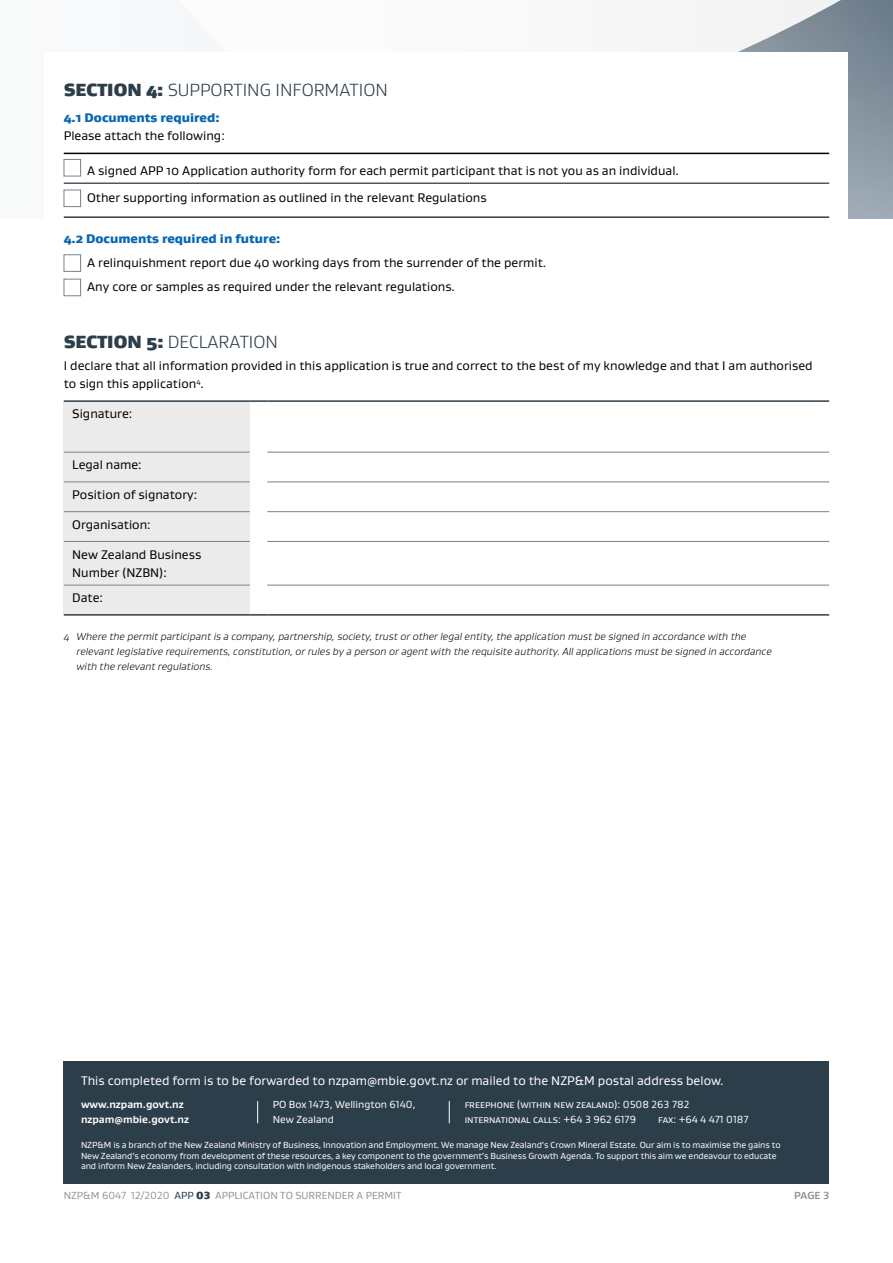
<style>
.page{position:relative;width:893px;height:1263px;background:#fff}
.page>*{position:absolute;margin:0;border:0;box-sizing:border-box;transform-origin:0 0}
.t1{font:300 18px "Gustan";color:#2d3e4b}
.t2{font:12.75px/18px "Gustan";color:#000}
.t3{font:12.75px "Gustan";color:#fff}
.t4{font:900 12.75px "Gustan";color:#0867b2}
.t5{font:italic 300 10.5px/15px "Gustan";color:#000}
.t6{font:10.5px/15px "Gustan";color:#fff}
.t7{font:10.5px "Gustan";color:#939598}
.t8{font:700 10.5px/15px "Gustan";color:#fff}
.t9{font:700 10.5px "Gustan";color:#939598}
.t10{font:9px/10.5px "Gustan";letter-spacing:-.01em;color:#fff}
.s1{font-weight:900}
.s2{color:#2d3e4b}
.s3{font-weight:900;color:#2d3e4b}
</style>
<div class="page">
<svg style="left:783px;top:0;width:110px;height:218px;background:#8b98a4"></svg>
<svg style="left:738px;top:0;width:45px;height:52px;fill:#f4f4f5"></svg>
<div style="left:64px;top:1061px;width:765px;height:123px;background:#2d3e4b"></div>
<svg style="left:257px;top:1101px;width:1px;height:22px"></svg>
<svg style="left:449px;top:1101px;width:1px;height:22px"></svg>
<div style="left:45px;top:53px;width:803px;height:513px;background:#fff"></div>
<hr style="left:267px;top:585px;width:562px;height:1px;background:#738391">
<hr style="left:267px;top:541px;width:562px;height:1px;background:#738391">
<hr style="left:267px;top:452px;width:562px;height:1px;background:#738391">
<hr style="left:267px;top:511px;width:562px;height:1px;background:#738391">
<hr style="left:267px;top:482px;width:562px;height:1px;background:#738391">
<hr style="left:64px;top:153px;width:765px;height:1px;background:#000">
<hr style="left:64px;top:216px;width:765px;height:2px;background:#2d3e4b">
<hr style="left:64px;top:183px;width:765px;height:1px;background:#000">
<div style="left:64px;top:159px;width:17px;height:17px;border:1px solid #738391"></div>
<div style="left:64px;top:190px;width:17px;height:17px;border:1px solid #738391"></div>
<div style="left:64px;top:255px;width:17px;height:17px;border:1px solid #738391"></div>
<div style="left:64px;top:279px;width:17px;height:17px;border:1px solid #738391"></div>
<div style="left:64px;top:401px;width:186px;height:51px;background:#ebebec"></div>
<div style="left:64px;top:452px;width:186px;height:30px;background:#ebebec"></div>
<div style="left:64px;top:482px;width:186px;height:30px;background:#ebebec"></div>
<div style="left:64px;top:512px;width:186px;height:29px;background:#ebebec"></div>
<div style="left:64px;top:541px;width:186px;height:44px;background:#ebebec"></div>
<div style="left:64px;top:585px;width:186px;height:30px;background:#ebebec"></div>
<hr style="left:64px;top:482px;width:186px;height:1px;background:#738391">
<hr style="left:64px;top:511px;width:186px;height:1px;background:#738391">
<hr style="left:64px;top:400px;width:186px;height:2px;background:#2d3e4b">
<hr style="left:64px;top:452px;width:186px;height:1px;background:#738391">
<hr style="left:64px;top:541px;width:186px;height:1px;background:#738391">
<hr style="left:64px;top:585px;width:186px;height:1px;background:#738391">
<hr style="left:64px;top:614px;width:186px;height:2px;background:#2d3e4b">
<hr style="left:267px;top:400px;width:562px;height:2px;background:#2d3e4b">
<svg style="left:250px;top:400px;width:17px;height:2px"></svg>
<svg style="left:250px;top:614px;width:17px;height:2px"></svg>
<hr style="left:267px;top:614px;width:562px;height:2px;background:#2d3e4b">
<p class="t1" style="left:64px;top:78px;width:326px"><span class="s1">SECTION 4:</span> SUPPORTING INFORMATION</p>
<h6 class="t4" style="left:64px;top:110px;width:157px">4.1 Documents required:</h6>
<p class="t2" style="left:64px;top:127px;width:163px">Please attach the following:</p>
<p class="t2" style="left:87px;top:161px;width:593px">A signed APP 10 Application authority form for each permit participant that is not you as an individual.</p>
<p class="t2" style="left:87px;top:189px;width:401px">Other supporting information as outlined in the relevant Regulations</p>
<h6 class="t4" style="left:64px;top:230px;width:218px">4.2 Documents required in future:</h6>
<p class="t2" style="left:87px;top:250px;width:461px;line-height:24.5px">A relinquishment report due 40 working days from the surrender of the permit.<br>Any core or samples as required under the relevant regulations.</p>
<p class="t1" style="left:64px;top:330px;width:216px"><span class="s1">SECTION 5:</span> DECLARATION</p>
<p class="t2" style="left:64px;top:356px;width:750px">I declare that all information provided in this application is true and correct to the best of my knowledge and that I am authorised to sign this application<sup>4</sup>.</p>
<p class="t2" style="left:72px;top:404px;width:62px">Signature:</p>
<p class="t2" style="left:72px;top:456px;width:71px">Legal name:</p>
<p class="t2" style="left:72px;top:485px;width:126px">Position of signatory:</p>
<p class="t2" style="left:72px;top:515px;width:80px">Organisation:</p>
<p class="t2" style="left:72px;top:545px;width:130px">New Zealand Business<br>Number (NZBN):</p>
<p class="t2" style="left:72px;top:588px;width:32px">Date:</p>
<p class="t5" style="left:77px;top:628px;width:697px;text-indent:-13px">4 Where the permit participant is a company, partnership, society, trust or other legal entity, the application must be signed in accordance with the relevant legislative requirements, constitution, or rules by a person or agent with the requisite authority. All applications must be signed in accordance with the relevant regulations.</p>
<p class="t3" style="left:81px;top:1072px;width:644px">This completed form is to be forwarded to nzpam@mbie.govt.nz or mailed to the NZP&amp;M postal address below.</p>
<p class="t6" style="left:273px;top:1097px;width:144px">PO Box 1473, Wellington 6140,<br>New Zealand</p>
<p class="t6" style="left:465px;top:1097px;width:226px">freephone (within new zealand): 0508 263 782 international calls: +64 3 962 6179</p>
<p class="t8" style="left:81px;top:1097px;width:110px">www.nzpam.govt.nz nzpam@mbie.govt.nz</p>
<p class="t10" style="left:81px;top:1139px;width:701px">NZP&amp;M is a branch of the New Zealand Ministry of Business, Innovation and Employment. We manage New Zealand’s Crown Mineral Estate. Our aim is to maximise the gains to<br>New Zealand’s economy from development of these resources, a key component to the government’s Business Growth Agenda. To support this aim we endeavour to educate and inform New Zealanders, including consultation with indigenous stakeholders and local government.</p>
<p class="t6" style="left:658px;top:1112px;width:92px">fax: +64 4 471 0187</p>
<p class="t7" style="left:64px;top:1189px;width:339px">NZP&amp;M 6047 12/2020 <span class="s2">APP</span> <span class="s3">03</span> APPLICATION TO SURRENDER A PERMIT</p>
<p class="t9" style="left:794px;top:1189px;width:37px">PAGE 3</p>
</div>
